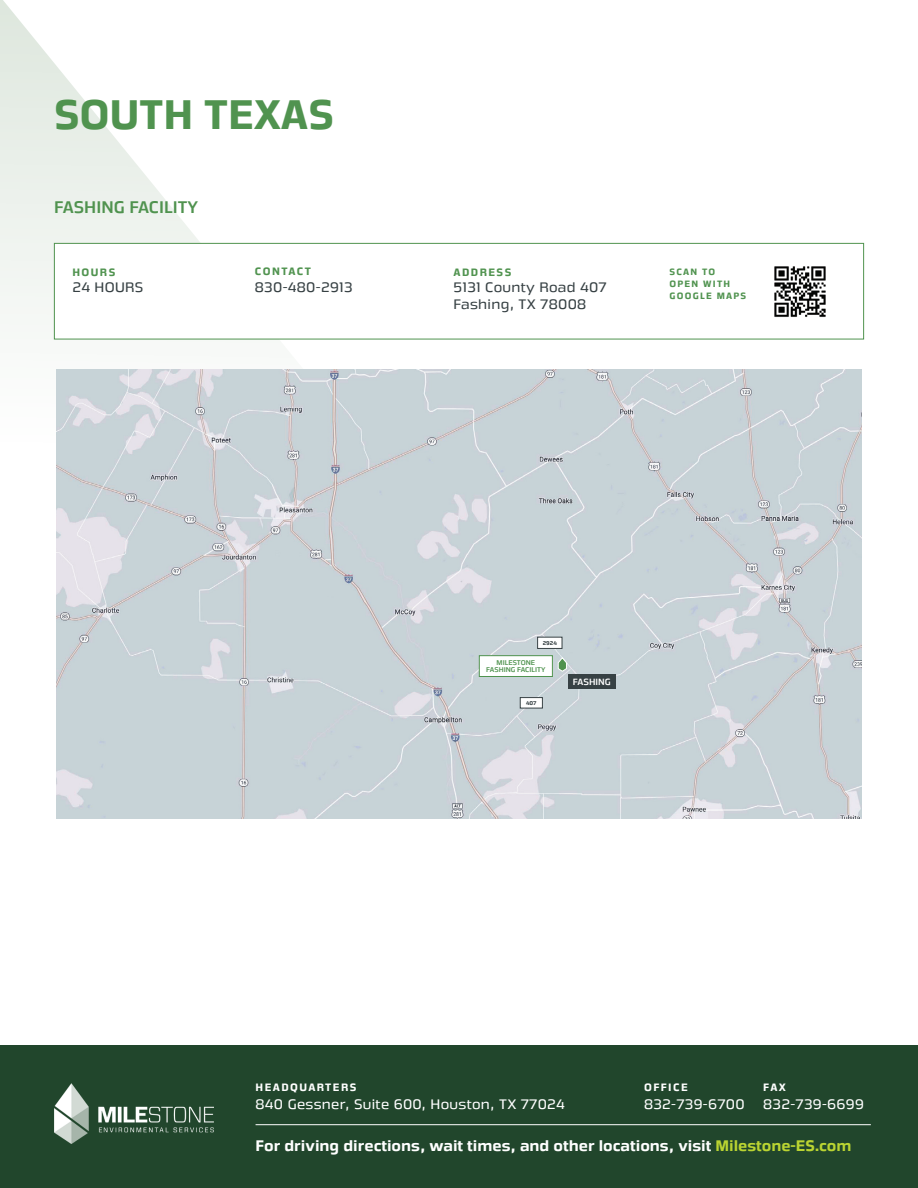
<style>
.page{position:relative;width:918px;height:1188px;background:#fff}
.page>*{position:absolute;margin:0;border:0;box-sizing:border-box;transform-origin:0 0}
.t1{font:700 40.5px "Great Escape Rg";color:#50934f;scale:1.1 1}
.t2{font:16.5px "Great Escape Rg";color:#50934f;scale:1.1 1}
.t3{font:700 15px "Great Escape Rg";color:#fff;scale:1.1 1}
.t4{font:13.5px "Great Escape Bk";letter-spacing:.02em;color:#fff;scale:1.1 1}
.t5{font:13.5px/16.5px "Great Escape Bk";letter-spacing:.02em;color:#374144;scale:1.1 1}
.t6{font:700 10.5px "Great Escape Rg";letter-spacing:.125em;color:#fff;scale:1.1 1}
.t7{font:700 10.5px "Great Escape Rg";letter-spacing:.125em;color:#50934f;scale:1.1 1}
.t8{font:700 9px/12px "Great Escape Rg";letter-spacing:.125em;color:#50934f;scale:1.1 1}
.t9{font:8.85px "Great Escape Rg";color:#fff;scale:1.1 1}
.t10{font:6.75px/6.8px "Great Escape Rg";color:#50934f;text-align:center;scale:1.1 1}
.t11{font:700 5.4px "Great Escape Rg";color:#374144;scale:1.1 1}
.s1{color:#bad432}
</style>
<div class="page">
<svg style="left:0;top:0;width:865px;height:340px"></svg>
<div style="left:0;top:1045px;width:918px;height:143px;background:#21462c"></div>
<hr style="left:256px;top:1124px;width:615px;height:1px;background:#fff">
<img style="left:54px;top:1083px;width:159px;height:60px">
<div style="left:54px;top:243px;width:810px;height:96px;background:#fff;border:1px solid #50934f"></div>
<img style="left:774px;top:266px;width:52px;height:51px">
<img style="left:56px;top:369px;width:806px;height:450px">
<svg style="left:558px;top:657px;width:9px;height:15px"></svg>
<div style="left:479px;top:656px;width:73px;height:20px;background:#fff"></div>
<div style="left:479px;top:655px;width:74px;height:22px;border:1px solid #50934f"></div>
<div style="left:568px;top:675px;width:47px;height:14px;background:#374144"></div>
<div style="left:520px;top:698px;width:22px;height:10px;background:#fff"></div>
<div style="left:520px;top:697px;width:23px;height:11px;border:1px solid #374144"></div>
<div style="left:538px;top:637px;width:24px;height:11px;background:#fff"></div>
<div style="left:537px;top:637px;width:25px;height:12px;border:1px solid #374144"></div>
<h1 class="t1" style="left:54px;top:91px;width:256px">SOUTH TEXAS</h1>
<p class="t2" style="left:54px;top:197px;width:133px">FASHING FACILITY</p>
<p class="t7" style="left:72px;top:266px;width:41px">HOURS</p>
<p class="t5" style="left:72px;top:279px;width:66px">24 HOURS</p>
<p class="t7" style="left:255px;top:265px;width:52px">CONTACT</p>
<p class="t5" style="left:255px;top:279px;width:90px">830-480-2913</p>
<p class="t7" style="left:454px;top:266px;width:54px">ADDRESS</p>
<p class="t5" style="left:454px;top:279px;width:141px">5131 County Road 407<br>Fashing, TX 78008</p>
<p class="t8" style="left:670px;top:265px;width:71px">SCAN TO<br>OPEN WITH<br>GOOGLE MAPS</p>
<p class="t11" style="left:543px;top:640px;width:14px">2924</p>
<p class="t10" style="left:486px;top:659px;width:55px">MILESTONE<br>FASHING FACILITY</p>
<p class="t11" style="left:526px;top:700px;width:11px">407</p>
<p class="t9" style="left:573px;top:676px;width:36px">FASHING</p>
<p class="t6" style="left:256px;top:1081px;width:93px">HEADQUARTERS</p>
<p class="t4" style="left:256px;top:1096px;width:283px">840 Gessner, Suite 600, Houston, TX 77024</p>
<p class="t6" style="left:644px;top:1081px;width:41px">OFFICE</p>
<p class="t4" style="left:644px;top:1096px;width:93px">832-739-6700</p>
<p class="t6" style="left:763px;top:1081px;width:22px">FAX</p>
<p class="t4" style="left:763px;top:1096px;width:93px">832-739-6699</p>
<p class="t3" style="left:256px;top:1136px;width:543px">For driving directions, wait times, and other locations, visit <span class="s1">Milestone-ES.com</span></p>
</div>
